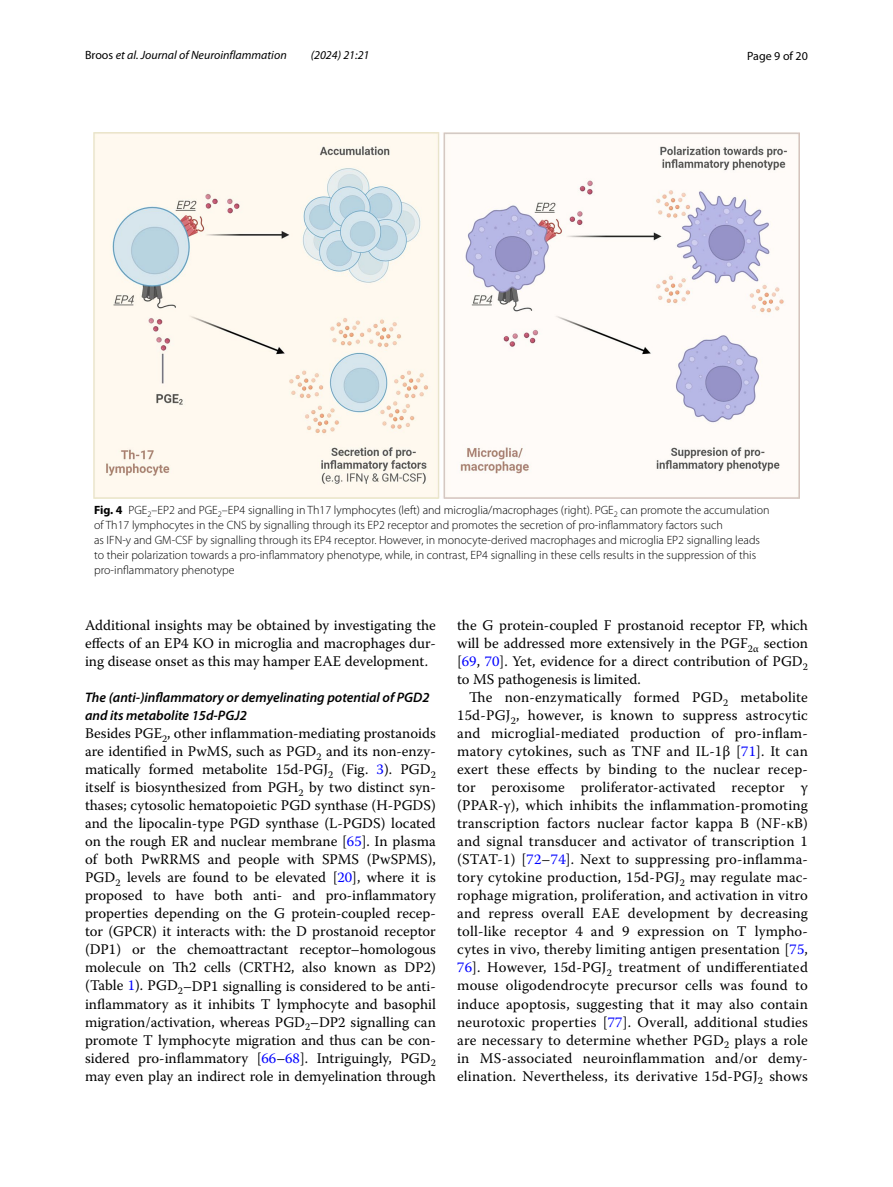
<style>
.page{position:relative;width:893px;height:1187px;background:#fff}
.page>*{position:absolute;margin:0;border:0;box-sizing:border-box;transform-origin:0 0}
.t1{font:14.7px/18px "Warnock Pro";color:#000;text-align:justify}
.t2{font:italic 600 13.8px/18px "Myriad Pro";color:#000}
.t3{font:300 12px/15px "Myriad Pro";color:#000}
.t4{font:italic 12px "Myriad Pro";color:#000}
.t5{font:12px "Myriad Pro";color:#000}
.s1{font-style:normal}
.s2{font-weight:700}
.s3{color:#00f}
</style>
<div class="page">
<img style="left:94px;top:133px;width:705px;height:365px">
<p class="t4" style="left:85px;top:48px;width:203px"><span class="s1">Broos</span> et al. Journal of Neuroinflammation</p>
<p class="t4" style="left:311px;top:48px;width:60px">(2024) 21:21</p>
<p class="t5" style="left:747px;top:48px;width:62px">Page 9 of 20</p>
<p class="t3" style="left:94px;top:502px;width:677px"><span class="s2">Fig. 4</span> PGE<sub>2</sub>–EP2 and -PGE<sub>2</sub>–EP4 signalling in Th17 lymphocytes (left) and microglia/macrophages (right). PGE<sub>2</sub> can promote the accumulation of Th17 lymphocytes in the CNS by signalling through its EP2 receptor and promotes the secretion of pro-inflammatory factors such<br>as IFN-y and GM-CSF by signalling through its EP4 receptor. However, in monocyte-derived macrophages and microglia EP2 signalling leads to their polarization towards a pro-inflammatory phenotype, while, in contrast, EP4 signalling in these cells results in the suppression of this pro-inflammatory phenotype</p>
<p class="t1" style="left:85px;top:616px;width:352px">Additional insights may be obtained by investigating the effects of an EP4 KO in microglia and macrophages dur&shy;ing disease onset as this may hamper EAE development.</p>
<p class="t2" style="left:85px;top:688px;width:346px">The (anti‑)inflammatory or demyelinating potential of PGD2 and its metabolite 15d‑PGJ2</p>
<p class="t1" style="left:85px;top:724px;width:352px">Besides PGE<sub>2</sub>, other inflammation-mediating prostanoids are identified in PwMS, such as PGD<sub>2</sub> and its non-enzy&shy;matically formed metabolite 15d-PGJ<sub>2</sub> (Fig. <span class="s3">3</span>). PGD<sub>2 </sub>itself is biosynthesized from PGH<sub>2</sub> by two distinct syn&shy;thases; cytosolic hematopoietic PGD synthase (H-PGDS) and the lipocalin-type PGD synthase (L-PGDS) located on the rough ER and nuclear membrane [<span class="s3">65</span>]. In plasma of both PwRRMS and people with SPMS (PwSPMS), PGD<sub>2</sub> levels are found to be elevated [<span class="s3">20</span>], where it is proposed to have both anti- and pro-inflammatory properties depending on the G protein-coupled recep&shy;tor (GPCR) it interacts with: the D prostanoid receptor (DP1) or the chemoattractant receptor–homologous molecule on Th2 cells (CRTH2, also known as DP2) (Table <span class="s3">1</span>). PGD<sub>2</sub>–DP1 signalling is considered to be anti&shy;inflammatory as it inhibits T lymphocyte and basophil migration/activation, whereas PGD<sub>2</sub>–DP2 signalling can promote T lymphocyte migration and thus can be con&shy;sidered pro-inflammatory [<span class="s3">66</span>–<span class="s3">68</span>]. Intriguingly, PGD<sub>2 </sub>may even play an indirect role in demyelination through</p>
<p class="t1" style="left:457px;top:616px;width:352px">the G protein-coupled F prostanoid receptor FP, which will be addressed more extensively in the PGF<sub>2α</sub> section [<span class="s3">69</span>, <span class="s3">70</span>]. Yet, evidence for a direct contribution of PGD<sub>2 </sub>to MS pathogenesis is limited.</p>
<p class="t1" style="left:457px;top:688px;width:352px;text-indent:12px">The non-enzymatically formed PGD<sub>2</sub> metabolite 15d-PGJ<sub>2</sub>, however, is known to suppress astrocytic and microglial-mediated production of pro-inflam&shy;matory cytokines, such as TNF and IL-1β [<span class="s3">71</span>]. It can exert these effects by binding to the nuclear recep&shy;tor peroxisome proliferator-activated receptor γ (PPAR-γ), which inhibits the inflammation-promoting transcription factors nuclear factor kappa B (NF-κB) and signal transducer and activator of transcription 1 (STAT-1) [<span class="s3">72</span>–<span class="s3">74</span>]. Next to suppressing pro-inflamma&shy;tory cytokine production, 15d-PGJ<sub>2</sub> may regulate mac&shy;rophage migration, proliferation, and activation in vitro and repress overall EAE development by decreasing toll-like receptor 4 and 9 expression on T lympho&shy;cytes in vivo, thereby limiting antigen presentation [<span class="s3">75</span>, <span class="s3">76</span>]. However, 15d-PGJ<sub>2</sub> treatment of undifferentiated mouse oligodendrocyte precursor cells was found to induce apoptosis, suggesting that it may also contain neurotoxic properties [<span class="s3">77</span>]. Overall, additional studies are necessary to determine whether PGD<sub>2</sub> plays a role in MS-associated neuroinflammation and/or demy&shy;elination. Nevertheless, its derivative 15d-PGJ<sub>2</sub> shows</p>
</div>
